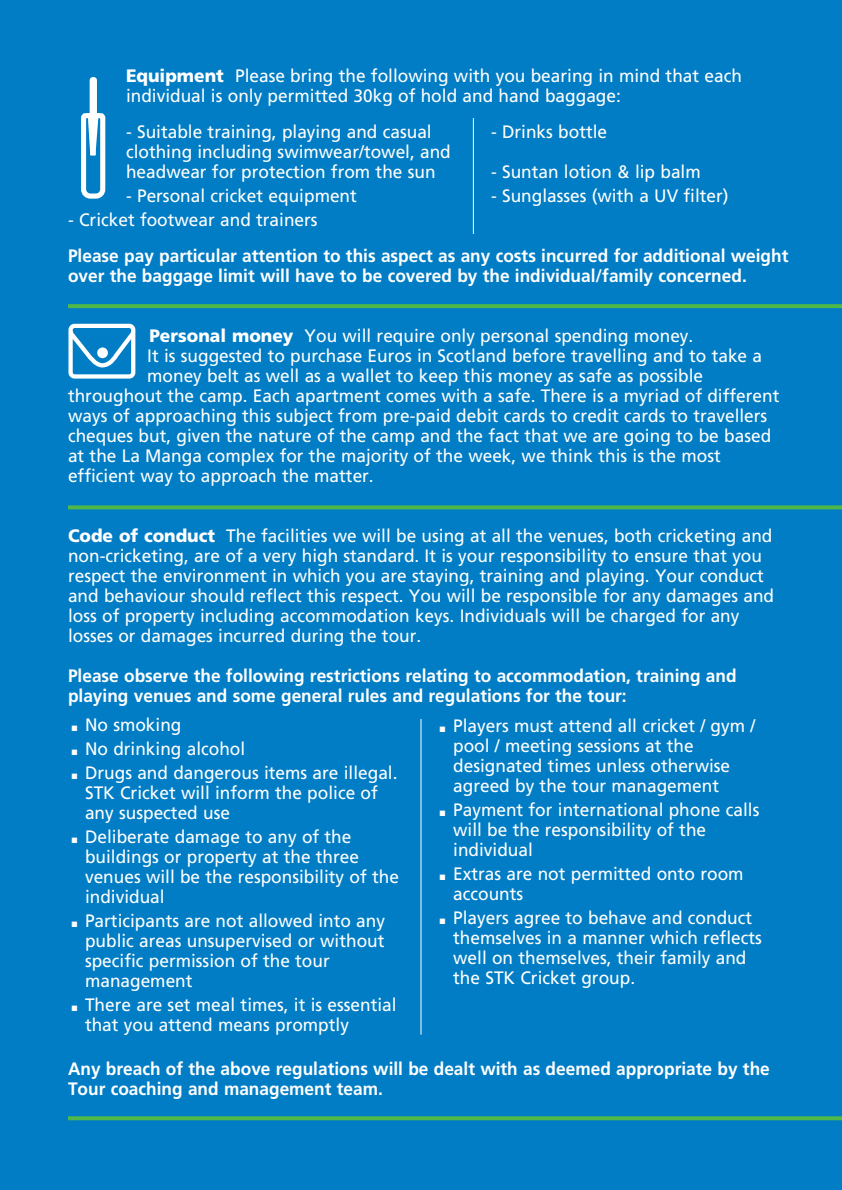
<style>
.page{position:relative;width:842px;height:1190px;background:#007dc5}
.page>*{position:absolute;margin:0;border:0;box-sizing:border-box;transform-origin:0 0}
.t1{font:48px "Frutiger";color:#fff;scale:.96 1}
.t2{font:18px/20px "Frutiger";color:#fff;scale:.96 1}
.t3{font:700 18px/20px "Frutiger";color:#fff;scale:.96 1}
.s1{font-weight:900}
</style>
<div class="page">
<svg style="left:68px;top:304px;width:774px;height:4px;background:#4bb54c"></svg>
<svg style="left:68px;top:505px;width:774px;height:4px;background:#46b154"></svg>
<svg style="left:68px;top:1116px;width:774px;height:4px;background:#48b351"></svg>
<hr style="left:421px;top:719px;width:1px;height:316px;background:#fff">
<hr style="left:473px;top:118px;width:1px;height:116px;background:#fff">
<svg style="left:68px;top:323px;width:68px;height:56px"></svg>
<div style="left:97px;top:347px;width:11px;height:11px;background:#fff;border-radius:50%"></div>
<svg style="left:81px;top:111px;width:25px;height:88px"></svg>
<div style="left:90px;top:77px;width:7px;height:44px;background:#fff;border-radius:3px"></div>
<p class="t2" style="left:126px;top:67px;width:643px"><span class="s1">Equipment</span> Please bring the following with you bearing in mind that each individual is only permitted 30kg of hold and hand baggage:</p>
<p class="t2" style="left:126px;top:123px;width:320px">- Suitable training, playing and casual</p>
<p class="t2" style="left:491px;top:123px;width:122px">- Drinks bottle</p>
<p class="t2" style="left:126px;top:143px;width:340px">clothing including swimwear/towel, and headwear for protection from the sun</p>
<p class="t2" style="left:491px;top:163px;width:220px">- Suntan lotion &amp; lip balm</p>
<p class="t2" style="left:126px;top:187px;width:242px">- Personal cricket equipment</p>
<p class="t2" style="left:491px;top:187px;width:249px">- Sunglasses (with a UV filter)</p>
<p class="t2" style="left:68px;top:211px;width:262px">- Cricket footwear and trainers</p>
<p class="t3" style="left:68px;top:247px;width:752px">Please pay particular attention to this aspect as any costs incurred for additional weight over the baggage limit will have to be covered by the individual/family concerned.</p>
<p class="t2" style="left:149px;top:327px;width:568px"><span class="s1">Personal money</span> You will require only personal spending money.</p>
<p class="t2" style="left:147px;top:347px;width:642px">It is suggested to purchase Euros in Scotland before travelling and to take a</p>
<p class="t2" style="left:147px;top:367px;width:581px">money belt as well as a wallet to keep this money as safe as possible</p>
<p class="t2" style="left:68px;top:387px;width:743px">throughout the camp. Each apartment comes with a safe. There is a myriad of different</p>
<p class="t2" style="left:68px;top:407px;width:730px">ways of approaching this subject from pre-paid debit cards to credit cards to travellers</p>
<p class="t2" style="left:68px;top:427px;width:734px">cheques but, given the nature of the camp and the fact that we are going to be based</p>
<p class="t2" style="left:68px;top:447px;width:682px">at the La Manga complex for the majority of the week, we think this is the most</p>
<p class="t2" style="left:68px;top:467px;width:320px">efficient way to approach the matter.</p>
<p class="t2" style="left:68px;top:527px;width:737px"><span class="s1">Code of conduct</span> The facilities we will be using at all the venues, both cricketing and non-cricketing, are of a very high standard. It is your responsibility to ensure that you respect the environment in which you are staying, training and playing. Your conduct and behaviour should reflect this respect. You will be responsible for any damages and loss of property including accommodation keys. Individuals will be charged for any losses or damages incurred during the tour.</p>
<p class="t3" style="left:68px;top:667px;width:698px">Please observe the following restrictions relating to accommodation, training and playing venues and some general rules and regulations for the tour:</p>
<h1 class="t1" style="left:68px;top:695px;width:15px">.</h1>
<p class="t2" style="left:85px;top:716px;width:102px">No smoking</p>
<h1 class="t1" style="left:68px;top:719px;width:15px">.</h1>
<p class="t2" style="left:85px;top:740px;width:168px">No drinking alcohol</p>
<h1 class="t1" style="left:68px;top:743px;width:15px">.</h1>
<p class="t2" style="left:85px;top:764px;width:327px">Drugs and dangerous items are illegal.<br>STK Cricket will inform the police of any suspected use</p>
<h1 class="t1" style="left:68px;top:807px;width:15px">.</h1>
<p class="t2" style="left:85px;top:828px;width:329px">Deliberate damage to any of the buildings or property at the three venues will be the responsibility of the individual</p>
<h1 class="t1" style="left:68px;top:891px;width:15px">.</h1>
<p class="t2" style="left:85px;top:912px;width:314px">Participants are not allowed into any public areas unsupervised or without specific permission of the tour management</p>
<h1 class="t1" style="left:68px;top:975px;width:15px">.</h1>
<p class="t2" style="left:85px;top:996px;width:326px">There are set meal times, it is essential that you attend means promptly</p>
<h1 class="t1" style="left:436px;top:696px;width:15px">.</h1>
<p class="t2" style="left:453px;top:717px;width:316px">Players must attend all cricket / gym / pool / meeting sessions at the designated times unless otherwise agreed by the tour management</p>
<h1 class="t1" style="left:436px;top:780px;width:15px">.</h1>
<p class="t2" style="left:453px;top:801px;width:321px">Payment for international phone calls will be the responsibility of the individual</p>
<h1 class="t1" style="left:436px;top:844px;width:15px">.</h1>
<p class="t2" style="left:453px;top:865px;width:304px">Extras are not permitted onto room accounts</p>
<h1 class="t1" style="left:436px;top:888px;width:15px">.</h1>
<p class="t2" style="left:453px;top:909px;width:323px">Players agree to behave and conduct themselves in a manner which reflects well on themselves, their family and the STK Cricket group.</p>
<p class="t3" style="left:68px;top:1060px;width:733px">Any breach of the above regulations will be dealt with as deemed appropriate by the<br>Tour coaching and management team.</p>
</div>
